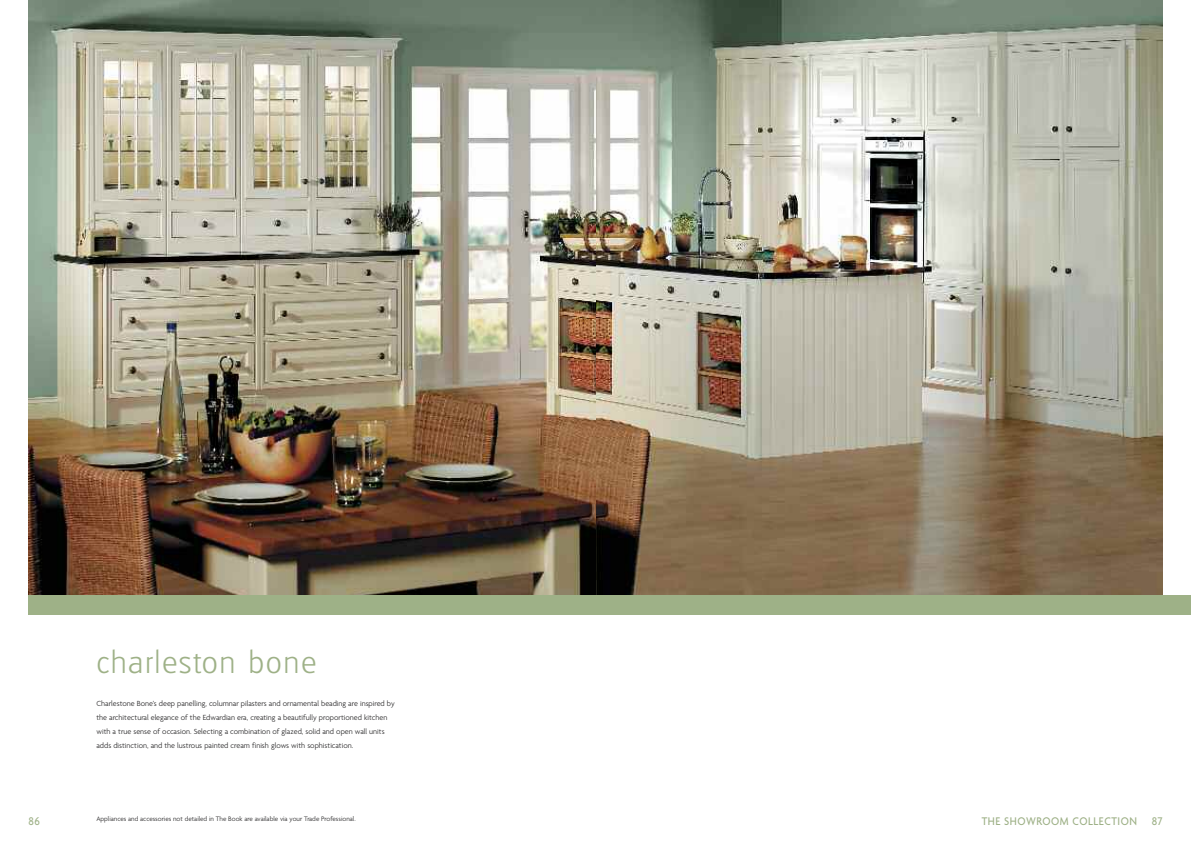
<style>
.page{position:relative;width:1191px;height:842px;background:#fff}
.page>*{position:absolute;margin:0;border:0;box-sizing:border-box;transform-origin:0 0}
.t1{font:300 35px "Glasgow";letter-spacing:.045em;color:#9eb187}
.t2{font:500 12px "Agenda";letter-spacing:.05em;color:#9eb187;scale:.9 1}
.t3{font:300 8px/14px "Agenda";color:#272627}
.t4{font:300 7px "Agenda";color:#272627}
</style>
<div class="page">
<img style="left:28px;top:0;width:1134px;height:595px">
<div style="left:28px;top:595px;width:1163px;height:20px;background:#9eb187"></div>
<h2 class="t2" style="left:28px;top:814px;width:14px">86</h2>
<h1 class="t1" style="left:96px;top:642px;width:222px">charleston bone</h1>
<p class="t3" style="left:96px;top:696px;width:300px">Charlestone Bone’s deep panelling, columnar pilasters and ornamental beading are inspired by the architectural elegance of the Edwardian era, creating a beautifully proportioned kitchen with a true sense of occasion. Selecting a combination of glazed, solid and open wall units adds distinction, and the lustrous painted cream finish glows with sophistication.</p>
<p class="t4" style="left:96px;top:815px;width:261px">Appliances and accessories not detailed in The Book are available via your Trade Professional.</p>
<h2 class="t2" style="left:981px;top:814px;width:202px">THE SHOWROOM COLLECTION 87</h2>
</div>
